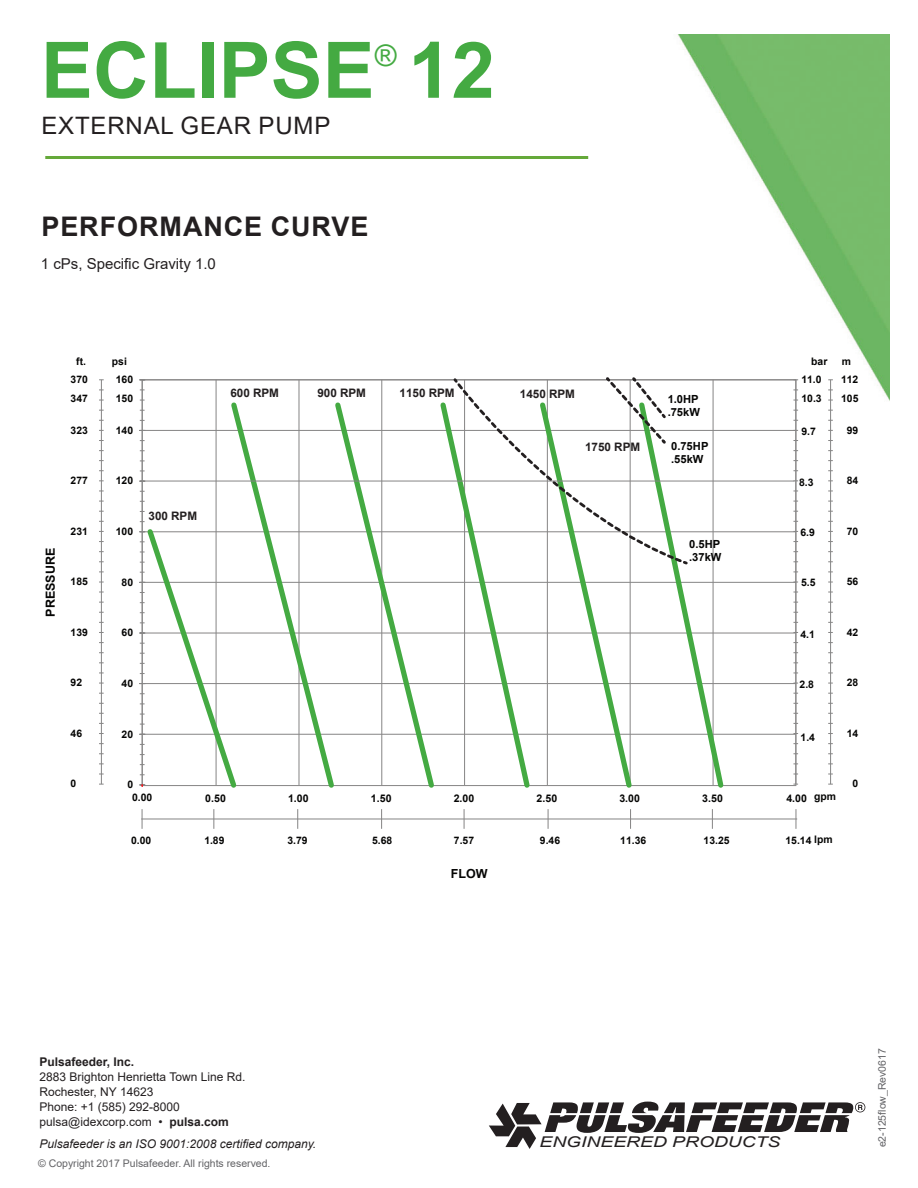
<style>
.page{position:relative;width:918px;height:1188px;background:#fff}
.page>*{position:absolute;margin:0;border:0;box-sizing:border-box;transform-origin:0 0}
.t1{font:700 78px "Arial";color:#44aa42}
.t2{font:29.7px "Arial";color:#44aa42}
.t3{font:700 27px "Arial";letter-spacing:.035em;color:#231f20}
.t4{font:24px "Arial";letter-spacing:.035em;color:#231f20}
.t5{font:15px "Arial";color:#231f20}
.t6{font:italic 14.85px "Arial";color:#231f20;scale:1.3 1}
.t7{font:700 12.45px "Arial";color:#050504}
.t8{font:12px "Arial";color:#231f20}
.t9{font:italic 12px "Arial";color:#231f20}
.t10{font:700 12px "Arial";color:#231f20}
.t11{font:700 11.7px "Arial";color:#231f20}
.t12{font:700 11.25px/12.9px "Arial";color:#050504}
.t13{font:10.5px "Arial";color:#636366}
.t14{font:700 10.5px "Arial";letter-spacing:.01em;color:#050504}
.t15{font:700 10.35px "Arial";color:#050504}
.s1{font-weight:700}
</style>
<div class="page">
<img style="left:678px;top:35px;width:212px;height:378px">
<hr style="left:45px;top:156px;width:543px;height:3px;background:#65a93a">
<svg style="left:489px;top:1102px;width:365px;height:47px"></svg>
<svg style="left:855px;top:1102px;width:10px;height:10px"></svg>
<hr style="left:101px;top:380px;width:1px;height:404px;background:#878686">
<hr style="left:830px;top:380px;width:1px;height:404px;background:#878686">
<svg style="left:213px;top:809px;width:1px;height:20px"></svg>
<svg style="left:297px;top:809px;width:1px;height:20px"></svg>
<svg style="left:381px;top:809px;width:1px;height:20px"></svg>
<svg style="left:464px;top:809px;width:1px;height:20px"></svg>
<svg style="left:548px;top:809px;width:1px;height:20px"></svg>
<svg style="left:630px;top:809px;width:1px;height:20px"></svg>
<svg style="left:712px;top:809px;width:1px;height:20px"></svg>
<svg style="left:142px;top:809px;width:1px;height:20px"></svg>
<svg style="left:795px;top:809px;width:1px;height:20px"></svg>
<hr style="left:141px;top:818px;width:656px;height:2px;background:#878686">
<hr style="left:142px;top:430px;width:654px;height:1px;background:#878686">
<hr style="left:142px;top:531px;width:654px;height:1px;background:#878686">
<hr style="left:142px;top:582px;width:654px;height:1px;background:#878686">
<hr style="left:142px;top:633px;width:654px;height:1px;background:#878686">
<hr style="left:142px;top:683px;width:654px;height:1px;background:#878686">
<hr style="left:142px;top:734px;width:654px;height:1px;background:#878686">
<svg style="left:139px;top:295px;width:607px;height:493px"></svg>
<hr style="left:141px;top:481px;width:653px;height:1px;background:#878686">
<hr style="left:795px;top:380px;width:1px;height:404px;background:#878686">
<p class="t1" style="left:41px;top:15px;width:456px">ECLIPSE 12</p>
<p class="t2" style="left:375px;top:35px;width:23px">®</p>
<p class="t4" style="left:41px;top:109px;width:291px">EXTERNAL GEAR PUMP</p>
<p class="t3" style="left:41px;top:207px;width:329px">PERFORMANCE CURVE</p>
<p class="t5" style="left:41px;top:254px;width:177px">1 cPs, Specific Gravity 1.0</p>
<p class="t15" style="left:76px;top:354px;width:11px">ft.</p>
<p class="t15" style="left:112px;top:354px;width:16px">psi</p>
<p class="t15" style="left:811px;top:354px;width:18px">bar</p>
<p class="t15" style="left:842px;top:354px;width:11px">m</p>
<p class="t15" style="left:71px;top:373px;width:19px">370</p>
<p class="t15" style="left:116px;top:373px;width:19px">160</p>
<p class="t15" style="left:801px;top:373px;width:22px">11.0</p>
<p class="t15" style="left:841px;top:373px;width:19px">112</p>
<p class="t11" style="left:230px;top:385px;width:50px">600 RPM</p>
<p class="t11" style="left:317px;top:385px;width:50px">900 RPM</p>
<p class="t11" style="left:400px;top:385px;width:57px">1150 RPM</p>
<p class="t11" style="left:520px;top:386px;width:57px">1450 RPM</p>
<p class="t15" style="left:71px;top:391px;width:19px">347</p>
<p class="t15" style="left:116px;top:391px;width:19px">150</p>
<p class="t15" style="left:801px;top:391px;width:22px">10.3</p>
<p class="t15" style="left:841px;top:391px;width:19px">105</p>
<p class="t12" style="left:668px;top:393px;width:34px">1.0HP .75kW</p>
<p class="t12" style="left:671px;top:440px;width:39px">0.75HP .55kW</p>
<p class="t15" style="left:847px;top:423px;width:13px">99</p>
<p class="t15" style="left:71px;top:423px;width:19px">323</p>
<p class="t15" style="left:116px;top:423px;width:19px">140</p>
<p class="t15" style="left:801px;top:425px;width:16px">9.7</p>
<p class="t11" style="left:585px;top:439px;width:57px">1750 RPM</p>
<p class="t15" style="left:71px;top:474px;width:19px">277</p>
<p class="t7" style="left:42px;top:617px;width:70px;rotate:-90deg">PRESSURE</p>
<p class="t15" style="left:71px;top:524px;width:19px">231</p>
<p class="t15" style="left:71px;top:575px;width:19px">185</p>
<p class="t15" style="left:71px;top:625px;width:19px">139</p>
<p class="t15" style="left:71px;top:676px;width:13px">92</p>
<p class="t15" style="left:71px;top:726px;width:13px">46</p>
<p class="t15" style="left:71px;top:777px;width:7px">0</p>
<p class="t15" style="left:116px;top:474px;width:19px">120</p>
<p class="t15" style="left:799px;top:475px;width:16px">8.3</p>
<p class="t15" style="left:847px;top:474px;width:13px">84</p>
<p class="t11" style="left:149px;top:508px;width:50px">300 RPM</p>
<p class="t15" style="left:116px;top:524px;width:19px">100</p>
<p class="t15" style="left:801px;top:526px;width:16px">6.9</p>
<p class="t15" style="left:847px;top:524px;width:13px">70</p>
<p class="t12" style="left:689px;top:538px;width:34px">0.5HP .37kW</p>
<p class="t15" style="left:122px;top:575px;width:13px">80</p>
<p class="t15" style="left:801px;top:576px;width:16px">5.5</p>
<p class="t15" style="left:847px;top:575px;width:13px">56</p>
<p class="t15" style="left:122px;top:626px;width:13px">60</p>
<p class="t15" style="left:122px;top:676px;width:13px">40</p>
<p class="t15" style="left:801px;top:627px;width:16px">4.1</p>
<p class="t15" style="left:800px;top:678px;width:16px">2.8</p>
<p class="t15" style="left:847px;top:625px;width:13px">42</p>
<p class="t15" style="left:847px;top:676px;width:13px">28</p>
<p class="t15" style="left:122px;top:727px;width:13px">20</p>
<p class="t15" style="left:801px;top:730px;width:16px">1.4</p>
<p class="t15" style="left:847px;top:726px;width:13px">14</p>
<p class="t15" style="left:127px;top:778px;width:7px">0</p>
<p class="t15" style="left:132px;top:790px;width:22px">0.00</p>
<p class="t14" style="left:205px;top:791px;width:22px">0.50</p>
<p class="t14" style="left:288px;top:791px;width:22px">1.00</p>
<p class="t14" style="left:371px;top:791px;width:22px">1.50</p>
<p class="t14" style="left:454px;top:791px;width:22px">2.00</p>
<p class="t14" style="left:537px;top:791px;width:22px">2.50</p>
<p class="t14" style="left:619px;top:791px;width:22px">3.00</p>
<p class="t14" style="left:702px;top:791px;width:22px">3.50</p>
<p class="t14" style="left:786px;top:791px;width:22px">4.00</p>
<p class="t15" style="left:814px;top:789px;width:23px">gpm</p>
<p class="t15" style="left:131px;top:833px;width:22px">0.00</p>
<p class="t15" style="left:204px;top:833px;width:22px">1.89</p>
<p class="t15" style="left:288px;top:833px;width:22px">3.79</p>
<p class="t15" style="left:372px;top:833px;width:22px">5.68</p>
<p class="t15" style="left:454px;top:833px;width:22px">7.57</p>
<p class="t15" style="left:540px;top:833px;width:22px">9.46</p>
<p class="t15" style="left:620px;top:833px;width:27px">11.36</p>
<p class="t15" style="left:704px;top:833px;width:27px">13.25</p>
<p class="t15" style="left:786px;top:833px;width:49px">15.14 lpm</p>
<p class="t7" style="left:451px;top:866px;width:38px">FLOW</p>
<p class="t15" style="left:853px;top:777px;width:7px">0</p>
<p class="t10" style="left:40px;top:1053px;width:96px">Pulsafeeder, Inc.</p>
<p class="t8" style="left:40px;top:1069px;width:207px">2883 Brighton Henrietta Town Line Rd.</p>
<p class="t8" style="left:40px;top:1084px;width:115px">Rochester, NY 14623</p>
<p class="t8" style="left:40px;top:1099px;width:142px">Phone: +1 (585) 292-8000</p>
<p class="t8" style="left:40px;top:1114px;width:191px">pulsa@idexcorp.com • <span class="s1">pulsa.com</span></p>
<p class="t9" style="left:40px;top:1136px;width:278px">Pulsafeeder is an ISO 9001:2008 certified company.</p>
<p class="t13" style="left:38px;top:1157px;width:234px">© Copyright 2017 Pulsafeeder. All rights reserved.</p>
<p class="t6" style="left:540px;top:1133px;width:187px">ENGINEERED PRODUCTS</p>
<p class="t13" style="left:875px;top:1147px;width:101px;rotate:-90deg">e2-125flow_Rev0617</p>
</div>
